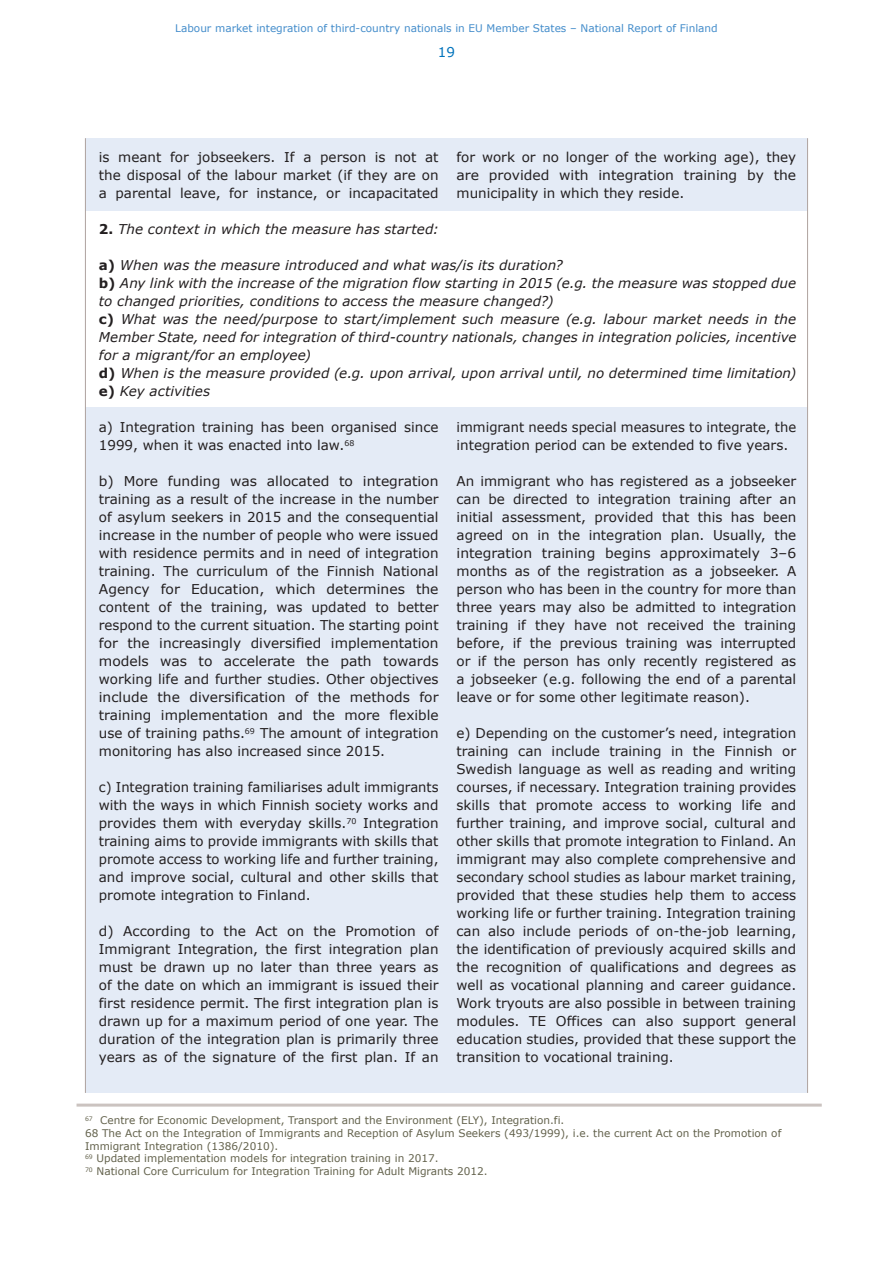
<style>
.page{position:relative;width:893px;height:1263px;background:#fff}
.page>*{position:absolute;margin:0;border:0;box-sizing:border-box;transform-origin:0 0}
.t1{font:13.5px/18px "Verdana";color:#231f20;text-align:justify}
.t2{font:italic 13.5px/18px "Verdana";letter-spacing:.005em;color:#231f20}
.t3{font:13.5px "Verdana";color:#0073bc}
.t4{font:10.5px/12.8px "Verdana";color:#63624c}
.t5{font:10.5px "Verdana";color:#448dcb}
.s1{font-weight:700;font-style:normal}
</style>
<div class="page">
<div style="left:85px;top:138px;width:723px;height:72px;background:#e4ebf6"></div>
<div style="left:85px;top:407px;width:723px;height:686px;background:#e4ebf6"></div>
<hr style="left:85px;top:138px;width:1px;height:955px;background:#afa39f">
<hr style="left:807px;top:138px;width:1px;height:955px;background:#afa39f">
<hr style="left:77px;top:1103px;width:745px;height:3px;background:#cbc3c0">
<p class="t5" style="left:175px;top:22px;width:544px">Labour market integration of third-country nationals in EU Member States – National Report of Finland</p>
<p class="t3" style="left:438px;top:44px;width:19px">19</p>
<p class="t1" style="left:99px;top:148px;width:341px">is meant for jobseekers. If a person is not at the disposal of the labour market (if they are on a parental leave, for instance, or incapacitated</p>
<p class="t1" style="left:457px;top:148px;width:341px">for work or no longer of the working age), they are provided with integration training by the municipality in which they reside.</p>
<p class="t2" style="left:99px;top:220px;width:342px"><span class="s1">2.</span> The context in which the measure has started:</p>
<p class="t2" style="left:99px;top:256px;width:699px"><span class="s1">a)</span> When was the measure introduced and what was/is its duration?<br><span class="s1">b)</span> Any link with the increase of the migration flow starting in 2015 (e.g. the measure was stopped due to changed priorities, conditions to access the measure changed?)<br><span class="s1">c)</span> What was the need/purpose to start/implement such measure (e.g. labour market needs in the Member State, need for integration of third-country nationals, changes in integration policies, incentive for a migrant/for an employee)<br><span class="s1">d)</span> When is the measure provided (e.g. upon arrival, upon arrival until, no determined time limitation) <span class="s1">e)</span> Key activities</p>
<p class="t1" style="left:99px;top:418px;width:341px">a) Integration training has been organised since<br>1999, when it was enacted into law.<sup>68</sup></p>
<p class="t1" style="left:99px;top:472px;width:341px">b) More funding was allocated to integration training as a result of the increase in the number of asylum seekers in 2015 and the consequential increase in the number of people who were issued with residence permits and in need of integration training. The curriculum of the Finnish National Agency for Education, which determines the content of the training, was updated to better respond to the current situation. The starting point for the increasingly diversified implementation models was to accelerate the path towards working life and further studies. Other objectives include the diversification of the methods for training implementation and the more flexible use of training paths.<sup>69</sup> The amount of integration monitoring has also increased since 2015.</p>
<p class="t1" style="left:99px;top:778px;width:341px">c) Integration training familiarises adult immigrants with the ways in which Finnish society works and provides them with everyday skills.<sup>70</sup> Integration training aims to provide immigrants with skills that promote access to working life and further training, and improve social, cultural and other skills that promote integration to Finland.</p>
<p class="t1" style="left:99px;top:922px;width:341px">d) According to the Act on the Promotion of Immigrant Integration, the first integration plan must be drawn up no later than three years as of the date on which an immigrant is issued their first residence permit. The first integration plan is drawn up for a maximum period of one year. The duration of the integration plan is primarily three years as of the signature of the first plan. If an</p>
<p class="t1" style="left:457px;top:418px;width:341px">immigrant needs special measures to integrate, the integration period can be extended to five years.</p>
<p class="t1" style="left:457px;top:472px;width:341px">An immigrant who has registered as a jobseeker can be directed to integration training after an initial assessment, provided that this has been agreed on in the integration plan. Usually, the integration training begins approximately 3–6 months as of the registration as a jobseeker. A person who has been in the country for more than three years may also be admitted to integration training if they have not received the training before, if the previous training was interrupted or if the person has only recently registered as a jobseeker (e.g. following the end of a parental leave or for some other legitimate reason).</p>
<p class="t1" style="left:457px;top:724px;width:341px">e) Depending on the customer’s need, integration training can include training in the Finnish or Swedish language as well as reading and writing courses, if necessary. Integration training provides skills that promote access to working life and further training, and improve social, cultural and other skills that promote integration to Finland. An immigrant may also complete comprehensive and secondary school studies as labour market training, provided that these studies help them to access working life or further training. Integration training can also include periods of on-the-job learning, the identification of previously acquired skills and the recognition of qualifications and degrees as well as vocational planning and career guidance.<br>Work tryouts are also possible in between training modules. TE Offices can also support general education studies, provided that these support the transition to vocational training.</p>
<p class="t4" style="left:85px;top:1114px;width:698px"><sup>67</sup> Centre for Economic Development, Transport and the Environment (ELY), Integration.fi.<br>68 The Act on the Integration of Immigrants and Reception of Asylum Seekers (493/1999), i.e. the current Act on the Promotion of Immigrant Integration (1386/2010).<br><sup>69</sup> Updated implementation models for integration training in 2017.<br><sup>70</sup> National Core Curriculum for Integration Training for Adult Migrants 2012.</p>
</div>
